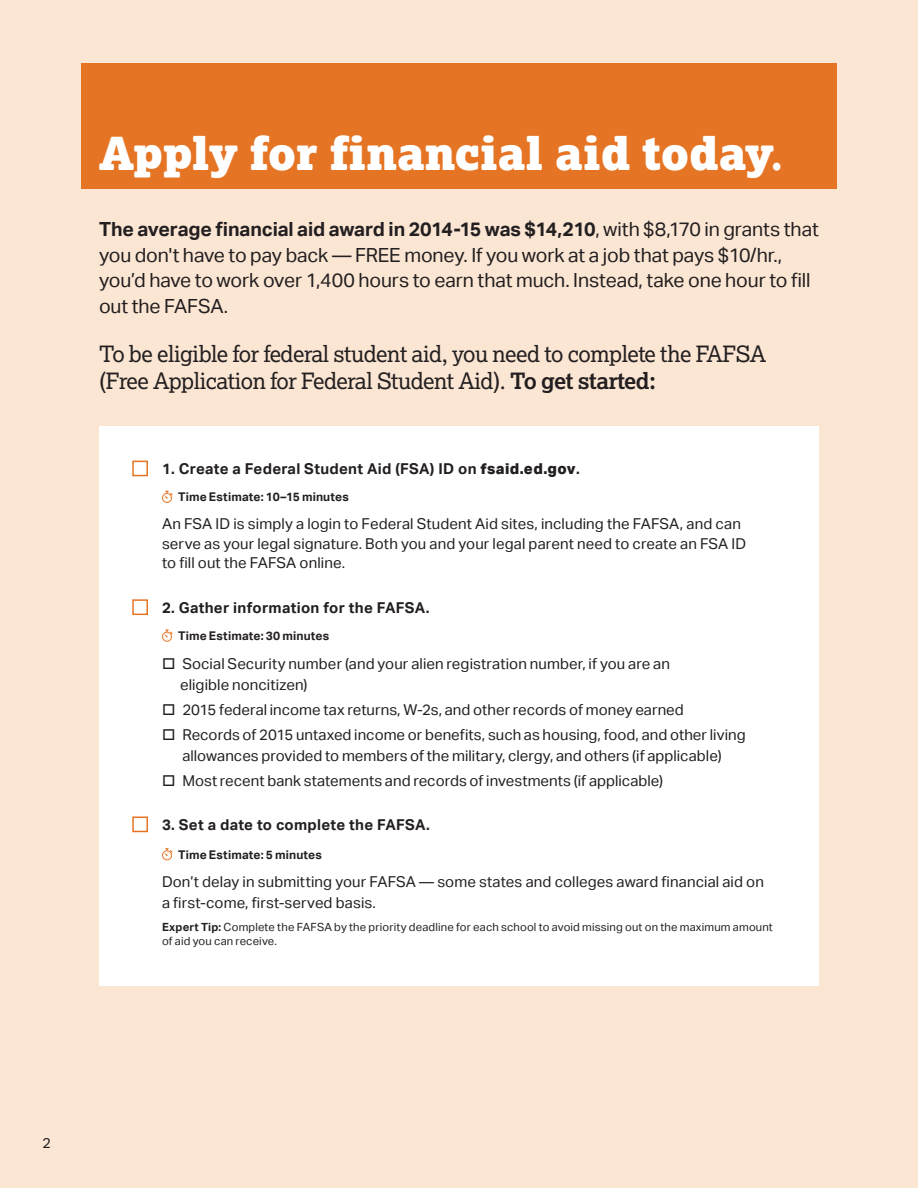
<style>
.page{position:relative;width:918px;height:1188px;background:#fbe6d4}
.page>*{position:absolute;margin:0;border:0;box-sizing:border-box;transform-origin:0 0}
.t1{font:900 45px "Lexia";color:#fff}
.t2{font:22.5px/27px "Lexia";letter-spacing:-.02em;color:#231f20}
.t3{font:19.5px/25.5px "Aktiv Grotesk";letter-spacing:-.01em;color:#231f20}
.t4{font:15px/21px "Aktiv Grotesk";letter-spacing:.005em;color:#231f20}
.t5{font:700 15px "Aktiv Grotesk";letter-spacing:.02em;color:#231f20}
.t6{font:14.25px "Aktiv Grotesk";color:#231f20}
.t7{font:700 12px "Aktiv Grotesk";letter-spacing:.015em;color:#231f20}
.t8{font:11.25px/14.2px "Aktiv Grotesk";letter-spacing:.015em;color:#231f20}
.s1{font-weight:700}
.s2{font-weight:800}
</style>
<div class="page">
<div style="left:99px;top:426px;width:719px;height:560px;background:#fff"></div>
<div style="left:81px;top:63px;width:756px;height:125px;background:#e57525"></div>
<div style="left:132px;top:461px;width:16px;height:15px;border:2px solid #e57525"></div>
<svg style="left:162px;top:491px;width:11px;height:12px"></svg>
<div style="left:132px;top:599px;width:16px;height:16px;border:2px solid #e57525"></div>
<svg style="left:162px;top:629px;width:11px;height:13px"></svg>
<div style="left:132px;top:816px;width:16px;height:16px;border:2px solid #e57525"></div>
<svg style="left:162px;top:848px;width:11px;height:12px"></svg>
<h2 class="t1" style="left:99px;top:124px;width:686px">Apply for financial aid today<span class="s1">.</span></h2>
<p class="t3" style="left:99px;top:217px;width:721px"><span class="s1">The average financial aid award in 2014-15 was $14,210</span>, with $8,170 in grants that you don't have to pay back — FREE money. If you work at a job that pays $10/hr., you’d have to work over 1,400 hours to earn that much. Instead, take one hour to fill out the FAFSA.</p>
<p class="t2" style="left:99px;top:340px;width:669px">To be eligible for federal student aid, you need to complete the FAFSA (Free Application for Federal Student Aid). <span class="s1">To get started:</span></p>
<p class="t5" style="left:162px;top:461px;width:419px">1. Create a Federal Student Aid (FSA) ID on <span class="s2">fsaid.ed.gov</span>.</p>
<p class="t7" style="left:178px;top:490px;width:172px">Time Estimate: 10–15 minutes</p>
<p class="t4" style="left:162px;top:514px;width:586px;line-height:19.5px">An FSA ID is simply a login to Federal Student Aid sites, including the FAFSA, and can serve as your legal signature. Both you and your legal parent need to create an FSA ID to fill out the FAFSA online.</p>
<p class="t5" style="left:162px;top:599px;width:269px">2. Gather information for the FAFSA.</p>
<p class="t7" style="left:178px;top:629px;width:153px">Time Estimate: 30 minutes</p>
<p class="t4" style="left:180px;top:654px;width:491px;text-indent:-18px">□□□Social Security number (and your alien registration number, if you are an eligible noncitizen)</p>
<p class="t4" style="left:162px;top:700px;width:523px">□□2015 federal income tax returns, W-2s, and other records of money earned</p>
<p class="t4" style="left:162px;top:724px;width:585px;text-align:center">□□□□Records of 2015 untaxed income or benefits, such as housing, food, and other living allowances provided to members of the military, clergy, and others (if applicable)</p>
<p class="t4" style="left:162px;top:770px;width:503px">□□□□Most recent bank statements and records of investments (if applicable)</p>
<p class="t5" style="left:162px;top:816px;width:269px">3. Set a date to complete the FAFSA.</p>
<p class="t7" style="left:178px;top:848px;width:145px">Time Estimate: 5 minutes</p>
<p class="t4" style="left:162px;top:871px;width:603px">Don’t delay in submitting your FAFSA — some states and colleges award financial aid on a first-come, first-served basis.</p>
<p class="t8" style="left:162px;top:920px;width:612px"><span class="s1">Expert Tip:</span> Complete the FAFSA by the priority deadline for each school to avoid missing out on the maximum amount of aid you can receive.</p>
<p class="t6" style="left:43px;top:1135px;width:10px">2</p>
</div>
